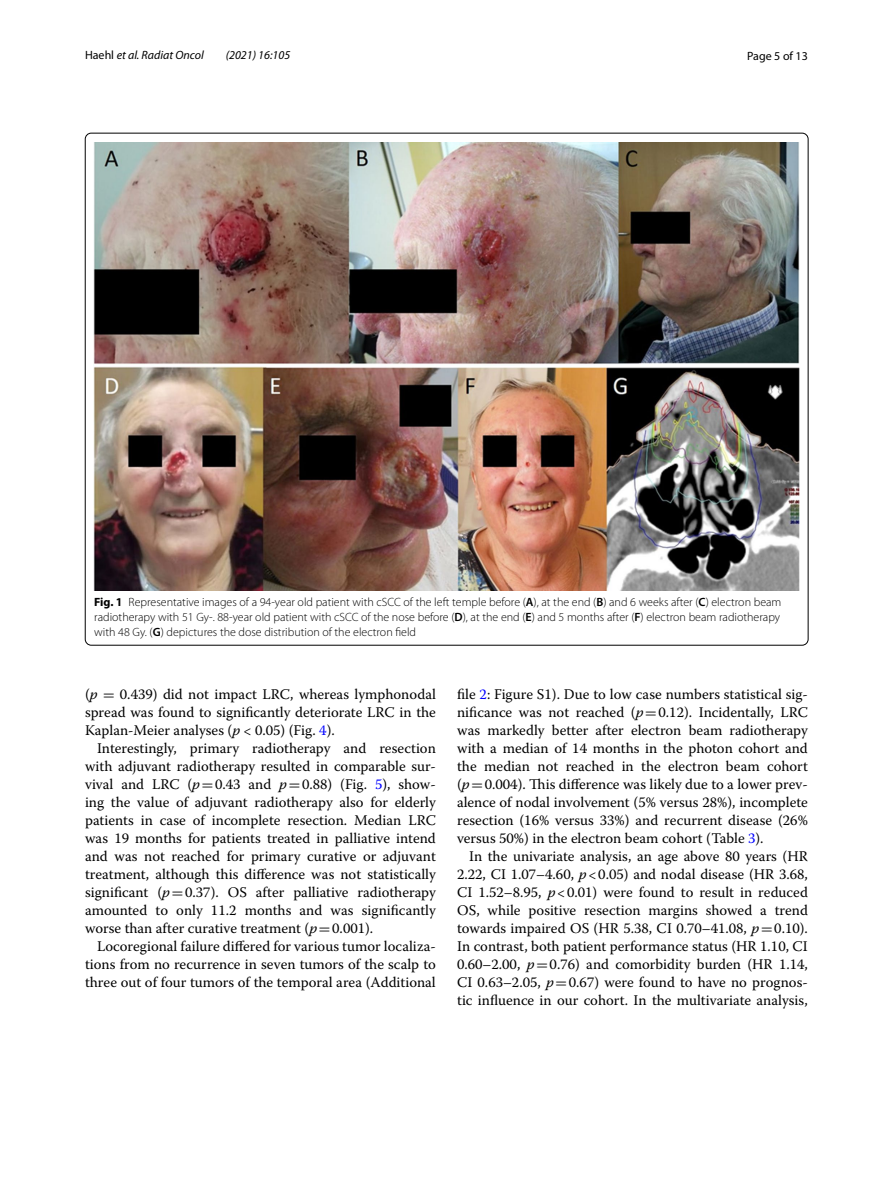
<style>
.page{position:relative;width:893px;height:1187px;background:#fff}
.page>*{position:absolute;margin:0;border:0;box-sizing:border-box;transform-origin:0 0}
.t1{font:14.7px/18px "Warnock Pro";color:#000;text-align:justify}
.t2{font:300 12px/15px "Myriad Pro";color:#000;text-align:justify}
.t3{font:italic 12px "Myriad Pro";color:#000}
.t4{font:12px "Myriad Pro";color:#000}
.s1{font-style:normal}
.s2{font-weight:700}
.s3{font-weight:600}
.s4{font-style:italic}
.s5{font-family:"MTSY"}
.s6{color:#00f}
</style>
<div class="page">
<img style="left:94px;top:142px;width:706px;height:449px">
<p class="t3" style="left:85px;top:48px;width:120px"><span class="s1">Haehl</span> et al. Radiat Oncol</p>
<p class="t3" style="left:226px;top:48px;width:66px">(2021) 16:105</p>
<p class="t4" style="left:747px;top:48px;width:62px">Page 5 of 13</p>
<p class="t2" style="left:94px;top:594px;width:689px"><span class="s2">Fig. 1</span> Representative images of a 94-year old patient with cSCC of the left temple before (<span class="s3">A</span>), at the end (<span class="s3">B</span>) and 6 weeks after (<span class="s3">C</span>) electron beam radiotherapy with 51 Gy-. 88-year old patient with cSCC of the nose before (<span class="s3">D</span>), at the end (<span class="s3">E</span>) and 5 months after (<span class="s3">F</span>) electron beam radiotherapy with 48 Gy. (<span class="s3">G</span>) depictures the dose distribution of the electron field</p>
<p class="t1" style="left:85px;top:685px;width:352px">(<span class="s4">p</span> <span class="s5">=</span> 0.439) did not impact LRC, whereas lymphonodal spread was found to significantly deteriorate LRC in the Kaplan-Meier analyses (<span class="s4">p</span> &lt; 0.05) (Fig. <span class="s6">4</span>).</p>
<p class="t1" style="left:85px;top:739px;width:352px;text-indent:12px">Interestingly, primary radiotherapy and resection with adjuvant radiotherapy resulted in comparable sur&shy;vival and LRC (<span class="s4">p</span><span class="s5">=</span>0.43 and <span class="s4">p</span><span class="s5">=</span>0.88) (Fig. <span class="s6">5</span>), show&shy;ing the value of adjuvant radiotherapy also for elderly patients in case of incomplete resection. Median LRC was 19 months for patients treated in palliative intend and was not reached for primary curative or adjuvant treatment, although this difference was not statistically significant (<span class="s4">p</span><span class="s5">=</span>0.37). OS after palliative radiotherapy amounted to only 11.2 months and was significantly worse than after curative treatment (<span class="s4">p</span><span class="s5">=</span>0.001).</p>
<p class="t1" style="left:85px;top:937px;width:352px;text-indent:12px">Locoregional failure differed for various tumor localiza&shy;tions from no recurrence in seven tumors of the scalp to three out of four tumors of the temporal area (Additional</p>
<p class="t1" style="left:457px;top:685px;width:352px">file <span class="s6">2</span>: Figure S1). Due to low case numbers statistical sig&shy;nificance was not reached (<span class="s4">p</span><span class="s5">=</span>0.12). Incidentally, LRC was markedly better after electron beam radiotherapy with a median of 14 months in the photon cohort and the median not reached in the electron beam cohort (<span class="s4">p</span><span class="s5">=</span>0.004). This difference was likely due to a lower prev&shy;alence of nodal involvement (5% versus 28%), incomplete resection (16% versus 33%) and recurrent disease (26% versus 50%) in the electron beam cohort (Table <span class="s6">3</span>).</p>
<p class="t1" style="left:457px;top:847px;width:352px;text-indent:12px">In the univariate analysis, an age above 80 years (HR 2.22, CI 1.07–4.60, <span class="s4">p</span>&lt;0.05) and nodal disease (HR 3.68, CI 1.52–8.95, <span class="s4">p</span>&lt;0.01) were found to result in reduced OS, while positive resection margins showed a trend towards impaired OS (HR 5.38, CI 0.70–41.08, <span class="s4">p</span><span class="s5">=</span>0.10).<br>In contrast, both patient performance status (HR 1.10, CI 0.60–2.00, <span class="s4">p</span><span class="s5">=</span>0.76) and comorbidity burden (HR 1.14, CI 0.63–2.05, <span class="s4">p</span><span class="s5">=</span>0.67) were found to have no prognos&shy;tic influence in our cohort. In the multivariate analysis,</p>
</div>
